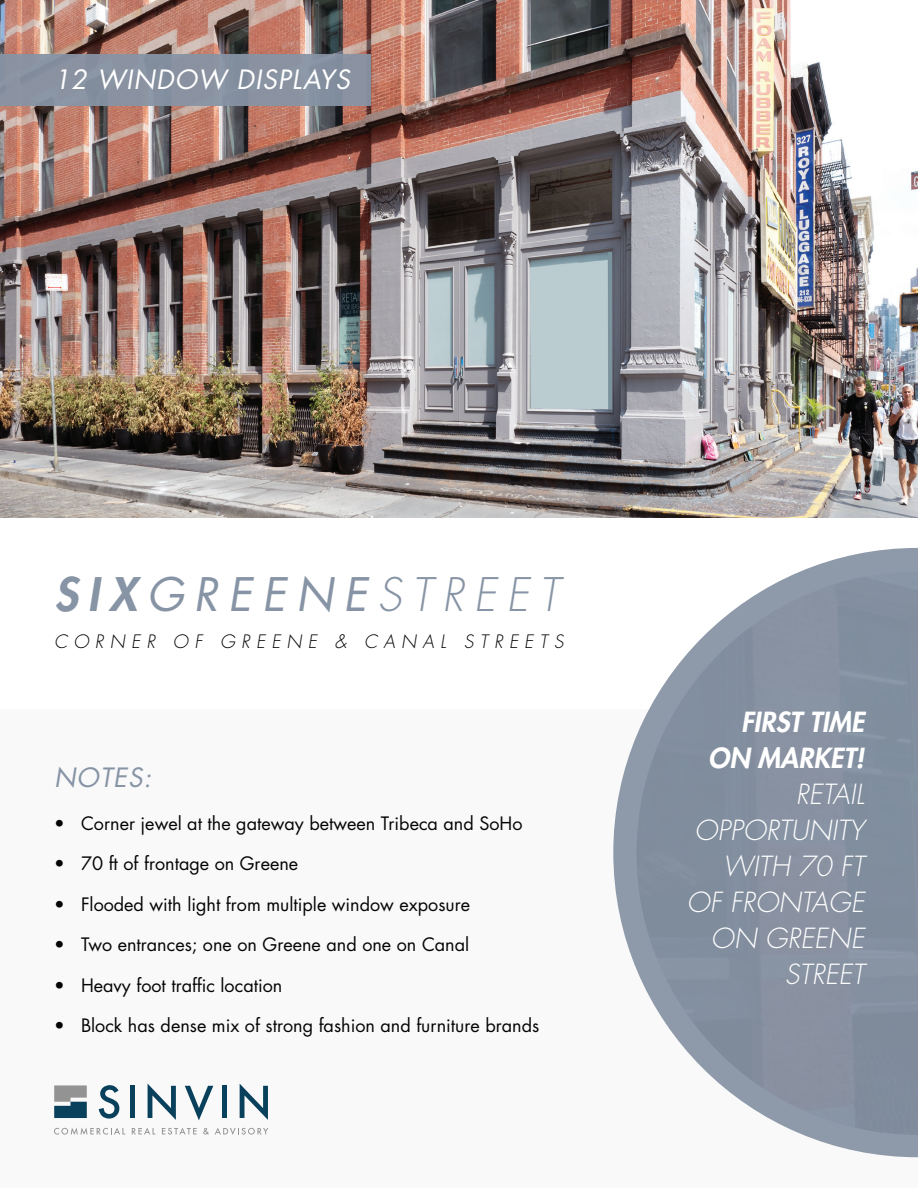
<style>
.page{position:relative;width:918px;height:1188px;background:#fff}
.page>*{position:absolute;margin:0;border:0;box-sizing:border-box;transform-origin:0 0}
.t1{font:italic 45px "Futura Std";letter-spacing:.22em;color:#8794a5}
.t2{font:italic 300 27px/36px "Futura Std";color:#fff;text-align:right}
.t3{font:italic 800 27px/36px "Futura Std";color:#fff;text-align:right}
.t4{font:italic 25.95px "Futura Std";letter-spacing:.04em;color:#fff}
.t5{font:italic 25.95px "Futura Std";letter-spacing:.04em;color:#8794a5}
.t6{font:18px "Futura Std";color:#040503}
.t7{font:italic 300 18px "Futura Std";letter-spacing:.34em;color:#040503}
.s1{font-weight:800}
.s2{font-weight:300}
</style>
<div class="page">
<img style="left:0;top:0;width:918px;height:518px">
<div style="left:0;top:54px;width:371px;height:51px;background:#8794a5"></div>
<div style="left:0;top:709px;width:918px;height:479px;background:#f9f9fa"></div>
<svg style="left:613px;top:548px;width:305px;height:609px;fill:#8992a2"></svg>
<svg style="left:54px;top:1085px;width:33px;height:33px"></svg>
<div style="left:130px;top:1086px;width:5px;height:32px;background:#09405b"></div>
<svg style="left:132px;top:1128px;width:23px;height:6px"></svg>
<svg style="left:99px;top:1085px;width:20px;height:34px"></svg>
<svg style="left:54px;top:1128px;width:71px;height:7px"></svg>
<svg style="left:148px;top:1084px;width:28px;height:36px"></svg>
<div style="left:222px;top:1086px;width:5px;height:32px;background:#09405b"></div>
<svg style="left:240px;top:1084px;width:28px;height:36px"></svg>
<svg style="left:215px;top:1128px;width:53px;height:7px"></svg>
<svg style="left:185px;top:1086px;width:28px;height:34px"></svg>
<svg style="left:203px;top:1128px;width:6px;height:7px"></svg>
<svg style="left:162px;top:1128px;width:35px;height:7px"></svg>
<h3 class="t4" style="left:54px;top:63px;width:298px">12 WINDOW DISPLAYS</h3>
<h1 class="t1" style="left:54px;top:566px;width:507px"><span class="s1">SIX</span>GREENE<span class="s2">STREET</span></h1>
<p class="t7" style="left:54px;top:630px;width:511px">CORNER OF GREENE &amp; CANAL STREETS</p>
<h3 class="t5" style="left:54px;top:761px;width:99px">NOTES:</h3>
<p class="t6" style="left:54px;top:812px;width:470px">• Corner jewel at the gateway between Tribeca and SoHo</p>
<p class="t6" style="left:54px;top:852px;width:246px">• 70 ft of frontage on Greene</p>
<p class="t6" style="left:54px;top:893px;width:418px">• Flooded with light from multiple window exposure</p>
<p class="t6" style="left:54px;top:933px;width:417px">• Two entrances; one on Greene and one on Canal</p>
<p class="t6" style="left:54px;top:974px;width:230px">• Heavy foot traffic location</p>
<p class="t6" style="left:54px;top:1014px;width:487px">• Block has dense mix of strong fashion and furniture brands</p>
<h2 class="t3" style="left:708px;top:705px;width:158px">FIRST TIME<br>ON MARKET!</h2>
<h2 class="t2" style="left:687px;top:777px;width:179px">RETAIL<br>OPPORTUNITY<br>WITH 70 FT<br>OF FRONTAGE<br>ON GREENE<br>STREET</h2>
</div>
